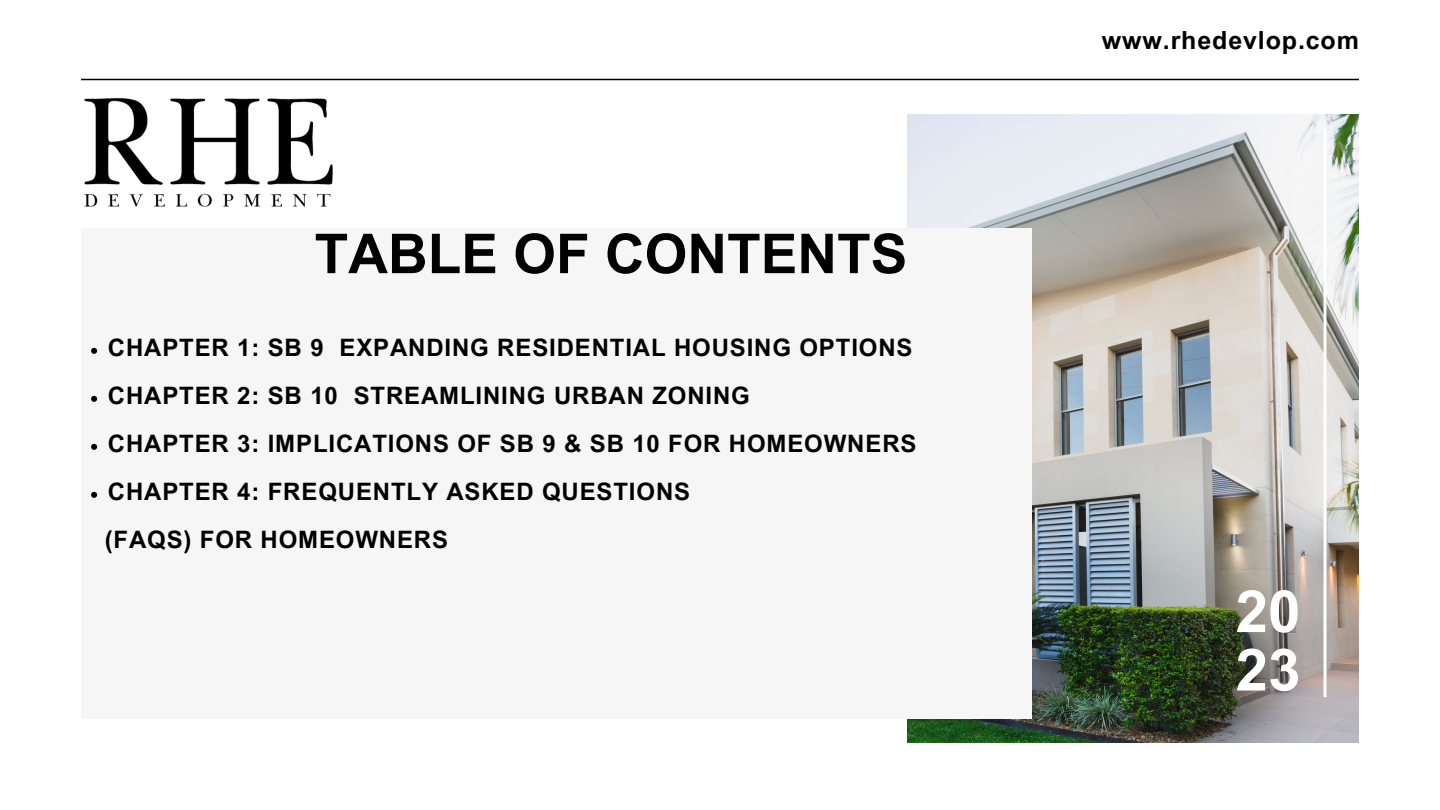
<style>
.page{position:relative;width:1440px;height:810px;background:#fff}
.page>*{position:absolute;margin:0;border:0;box-sizing:border-box;transform-origin:0 0}
.t1{font:700 58.5px/58.5px "Arial MT Pro";color:#fff}
.t2{font:700 55px "Arial MT Pro";color:#000}
.t3{font:700 25px "Arial MT Pro";letter-spacing:.035em;color:#000}
.t4{font:700 24px "Arial MT Pro";letter-spacing:.035em;color:#000}
</style>
<div class="page">
<img style="left:907px;top:115px;width:452px;height:627px">
<hr style="left:81px;top:79px;width:1278px;height:1px;background:#000">
<div style="left:81px;top:229px;width:951px;height:490px;background:#f6f6f6"></div>
<hr style="left:1324px;top:129px;width:3px;height:568px;background:#fff">
<img style="left:84px;top:98px;width:249px;height:109px">
<svg style="left:91px;top:348px;width:6px;height:6px"></svg>
<svg style="left:91px;top:396px;width:6px;height:6px"></svg>
<svg style="left:91px;top:444px;width:6px;height:6px"></svg>
<svg style="left:91px;top:492px;width:6px;height:6px"></svg>
<p class="t2" style="left:315px;top:233px;width:594px">TABLE OF CONTENTS</p>
<p class="t4" style="left:108px;top:339px;width:806px">CHAPTER 1: SB 9 EXPANDING RESIDENTIAL HOUSING OPTIONS</p>
<p class="t4" style="left:108px;top:387px;width:643px">CHAPTER 2: SB 10 STREAMLINING URBAN ZONING</p>
<p class="t4" style="left:108px;top:435px;width:810px">CHAPTER 3: IMPLICATIONS OF SB 9 &amp; SB 10 FOR HOMEOWNERS</p>
<p class="t4" style="left:108px;top:483px;width:584px">CHAPTER 4: FREQUENTLY ASKED QUESTIONS</p>
<p class="t4" style="left:105px;top:531px;width:345px">(FAQS) FOR HOMEOWNERS</p>
<p class="t3" style="left:1102px;top:31px;width:259px">www.rhedevlop.com</p>
<p class="t1" style="left:1236px;top:590px;width:67px">20<br>23</p>
</div>
